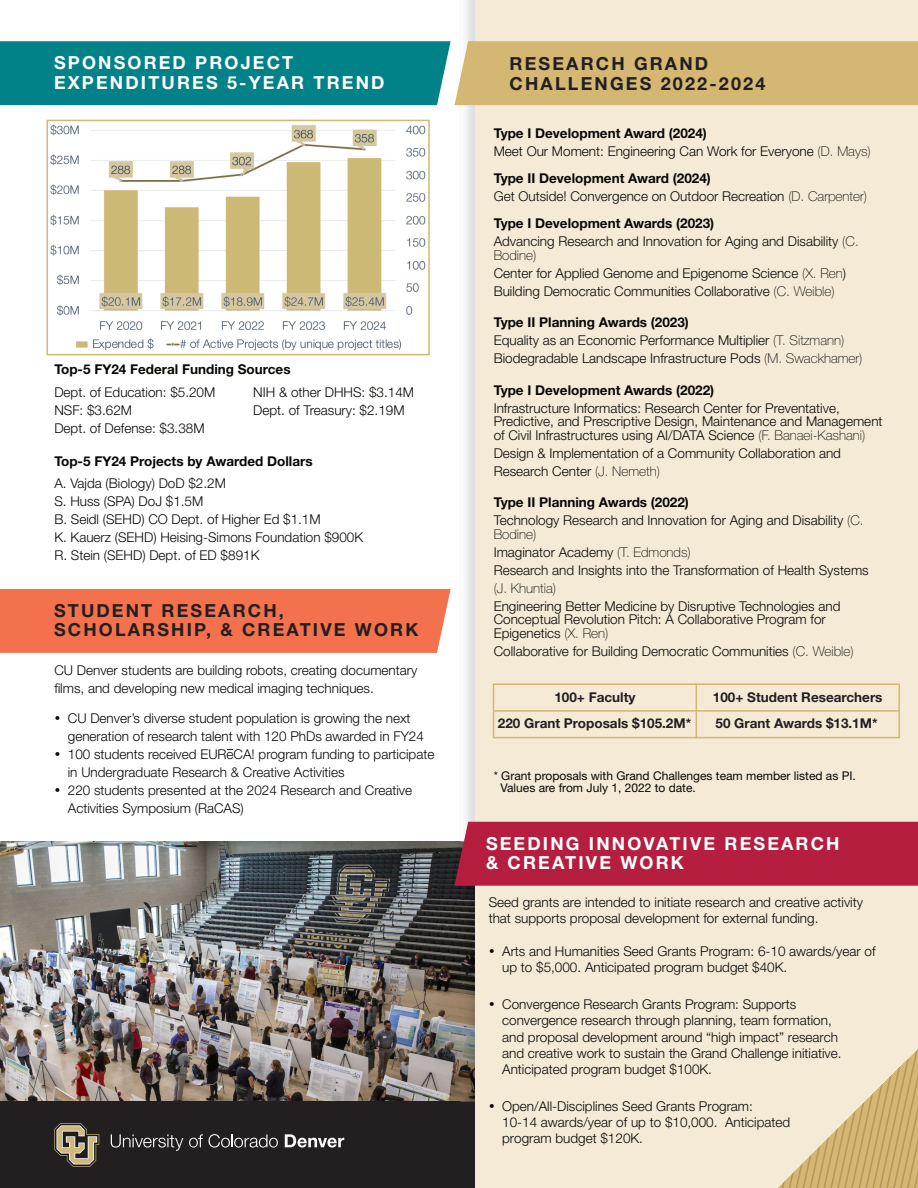
<style>
.page{position:relative;width:918px;height:1188px;background:#fff}
.page>*{position:absolute;margin:0;border:0;box-sizing:border-box;transform-origin:0 0}
.t1{font:700 18px/19.4px "Helvetica Neue LT Std";letter-spacing:.12em;color:#fff}
.t2{font:700 18px/19.4px "Helvetica Neue LT Std";letter-spacing:.12em;color:#231f20}
.t3{font:300 13.5px/18px "Helvetica Neue LT Std";color:#080704}
.t4{font:700 13.5px "Helvetica Neue LT Std";color:#080704}
.t5{font:700 13.5px "Helvetica Neue LT Std";color:#231f20}
.t6{font:100 13.5px "Helvetica Neue LT Std";color:#080704}
.t7{font:12px/12px "Helvetica Neue LT Std";color:#080704}
.s1{font-weight:700}
.s2{font-weight:100}
</style>
<div class="page">
<img style="left:0;top:841px;width:460px;height:261px">
<div style="left:0;top:589px;width:451px;height:64px;background:#f3714d"></div>
<div style="left:47px;top:120px;width:383px;height:235px;border:2px solid #d4b772"></div>
<div style="left:0;top:1102px;width:475px;height:86px;background:#231f20"></div>
<svg style="left:54px;top:1123px;width:45px;height:44px"></svg>
<svg style="left:111px;top:1134px;width:72px;height:17px"></svg>
<svg style="left:189px;top:1134px;width:89px;height:14px"></svg>
<svg style="left:285px;top:1134px;width:59px;height:14px"></svg>
<img style="left:460px;top:0;width:15px;height:1102px">
<div style="left:475px;top:0;width:443px;height:1188px;background:#f4ead5"></div>
<svg style="left:0;top:41px;width:918px;height:64px;background:#6e9f7f"></svg>
<div style="left:493px;top:683px;width:407px;height:55px;border:2px solid #d4b772"></div>
<hr style="left:696px;top:683px;width:1px;height:55px;background:#d4b772">
<hr style="left:494px;top:710px;width:405px;height:2px;background:#d4b772">
<div style="left:455px;top:822px;width:463px;height:64px;background:#b61e40"></div>
<img style="left:778px;top:1049px;width:140px;height:139px">
<img style="left:51px;top:125px;width:374px;height:226px">
<h1 class="t1" style="left:54px;top:56px;width:332px">SPONSORED PROJECT<br>EXPENDITURES 5-YEAR TREND</h1>
<p class="t4" style="left:54px;top:364px;width:238px">Top-5 FY24 Federal Funding Sources</p>
<p class="t3" style="left:54px;top:385px;width:163px">Dept. of Education: $5.20M<br>NSF: $3.62M<br>Dept. of Defense: $3.38M</p>
<p class="t3" style="left:253px;top:385px;width:162px">NIH &amp; other DHHS: $3.14M<br>Dept. of Treasury: $2.19M</p>
<p class="t4" style="left:54px;top:456px;width:260px">Top-5 FY24 Projects by Awarded Dollars</p>
<p class="t3" style="left:54px;top:477px;width:310px">A. Vajda (Biology) DoD $2.2M<br>S. Huss (SPA) DoJ $1.5M<br>B. Seidl (SEHD) CO Dept. of Higher Ed $1.1M<br>K. Kauerz (SEHD) Heising-Simons Foundation $900K R. Stein (SEHD) Dept. of ED $891K</p>
<h1 class="t2" style="left:54px;top:603px;width:366px">STUDENT RESEARCH,<br>SCHOLARSHIP, &amp; CREATIVE WORK</h1>
<p class="t3" style="left:54px;top:663px;width:365px">CU Denver students are building robots, creating documentary films, and developing new medical imaging techniques.</p>
<p class="t3" style="left:68px;top:711px;width:358px;text-indent:-14px">• CU Denver’s diverse student population is growing the next generation of research talent with 120 PhDs awarded in FY24</p>
<p class="t3" style="left:68px;top:747px;width:368px;text-indent:-14px">• 100 students received EUReCA! program funding to participate in Undergraduate Research &amp; Creative Activities</p>
<p class="t3" style="left:68px;top:783px;width:346px;text-indent:-14px">• 220 students presented at the 2024 Research and Creative<br>Activities Symposium (RaCAS)</p>
<h1 class="t2" style="left:510px;top:57px;width:257px">RESEARCH GRAND<br>CHALLENGES 2022-2024</h1>
<p class="t3" style="left:494px;top:126px;width:379px"><span class="s1">Type I Development Award (2024)<br></span>Meet Our Moment: Engineering Can Work for Everyone <span class="s2">(D. Mays)</span></p>
<p class="t3" style="left:494px;top:171px;width:375px"><span class="s1">Type II Development Award (2024)<br></span>Get Outside! Convergence on Outdoor Recreation <span class="s2">(D. Carpenter)</span></p>
<p class="t3" style="left:494px;top:216px;width:367px"><span class="s1">Type I Development Awards (2023)<br></span>Advancing Research and Innovation for Aging and Disability <span class="s2">(C.</span></p>
<p class="t3" style="left:494px;top:248px;width:354px"><span class="s2">Bodine)<br></span>Center for Applied Genome and Epigenome Science <span class="s2">(X. Ren</span>)<br>Building Democratic Communities Collaborative <span class="s2">(C. Weible)</span></p>
<p class="t3" style="left:494px;top:315px;width:370px"><span class="s1">Type II Planning Awards (2023)<br></span>Equality as an Economic Performance Multiplier <span class="s2">(T. Sitzmann)<br></span>Biodegradable Landscape Infrastructure Pods <span class="s2">(M. Swackhamer)</span></p>
<p class="t4" style="left:494px;top:385px;width:222px">Type I Development Awards (2022)</p>
<p class="t3" style="left:494px;top:403px;width:390px;line-height:13.5px">Infrastructure Informatics: Research Center for Preventative,<br>Predictive, and Prescriptive Design, Maintenance and Management of Civil Infrastructures using AI/DATA Science <span class="s2">(F. Banaei-Kashani)</span></p>
<p class="t3" style="left:494px;top:446px;width:349px">Design &amp; Implementation of a Community Collaboration and<br>Research Center <span class="s2">(J. Nemeth)</span></p>
<p class="t3" style="left:494px;top:495px;width:371px"><span class="s1">Type II Planning Awards (2022)<br></span>Technology Research and Innovation for Aging and Disability <span class="s2">(C.</span></p>
<p class="t3" style="left:494px;top:527px;width:377px"><span class="s2">Bodine)<br></span>Imaginator Academy <span class="s2">(T. Edmonds)<br></span>Research and Insights into the Transformation of Health Systems</p>
<p class="t6" style="left:494px;top:583px;width:64px">(J. Khuntia)</p>
<p class="t3" style="left:494px;top:601px;width:348px;line-height:13.5px">Engineering Better Medicine by Disruptive Technologies and<br>Conceptual Revolution Pitch: A Collaborative Program for<br>Epigenetics <span class="s2">(X. Ren)</span></p>
<p class="t3" style="left:494px;top:644px;width:362px">Collaborative for Building Democratic Communities <span class="s2">(C. Weible)</span></p>
<p class="t5" style="left:554px;top:693px;width:83px">100+ Faculty</p>
<p class="t5" style="left:713px;top:693px;width:171px">100+ Student Researchers</p>
<p class="t5" style="left:498px;top:719px;width:195px">220 Grant Proposals $105.2M*</p>
<p class="t5" style="left:716px;top:719px;width:164px">50 Grant Awards $13.1M*</p>
<p class="t7" style="left:500px;top:772px;width:357px;text-indent:-7px">* Grant proposals with Grand Challenges team member listed as PI.<br>Values are from July 1, 2022 to date.</p>
<h1 class="t1" style="left:486px;top:836px;width:355px">SEEDING INNOVATIVE RESEARCH &amp; CREATIVE WORK</h1>
<p class="t3" style="left:489px;top:896px;width:376px;line-height:16.2px">Seed grants are intended to initiate research and creative activity that supports proposal development for external funding.</p>
<p class="t3" style="left:502px;top:945px;width:375px;line-height:16.2px;text-indent:-14px">• Arts and Humanities Seed Grants Program: 6-10 awards/year of up to $5,000. Anticipated program budget $40K.</p>
<p class="t3" style="left:502px;top:998px;width:341px;line-height:16.2px;text-indent:-14px">• Convergence Research Grants Program: Supports convergence research through planning, team formation, and proposal development around “high impact” research and creative work to sustain the Grand Challenge initiative.<br>Anticipated program budget $100K.</p>
<p class="t3" style="left:502px;top:1100px;width:290px;line-height:16.2px;text-indent:-14px">• Open/All-Disciplines Seed Grants Program:<br>10-14 awards/year of up to $10,000. Anticipated program budget $120K.</p>
</div>
